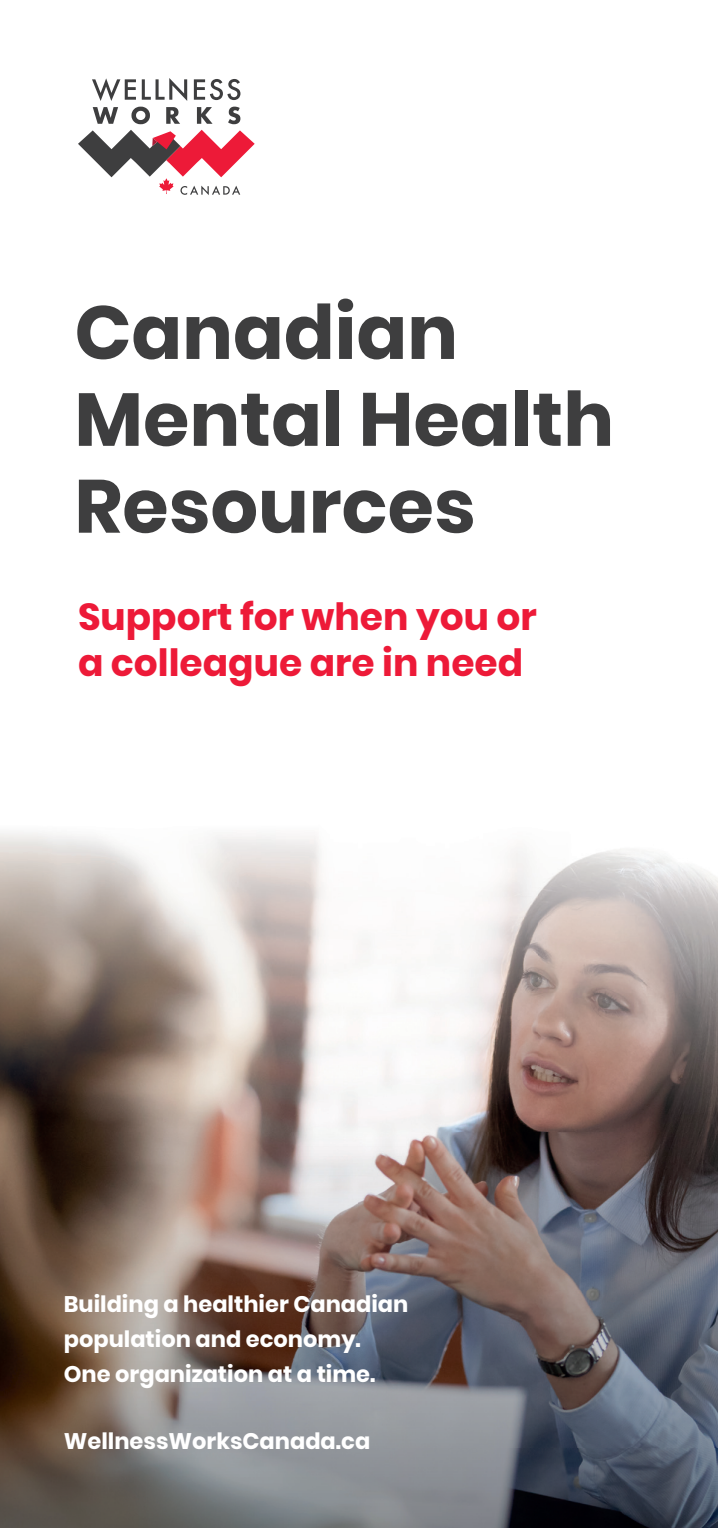
<style>
.page{position:relative;width:718px;height:1528px;background:#fff}
.page>*{position:absolute;margin:0;border:0;box-sizing:border-box;transform-origin:0 0}
.t1{font:700 75px/86.8px "Poppins";color:#3e3e3f}
.t2{font:700 37.5px/46px "Poppins";color:#ed1a38}
.t3{font:700 22.5px/35px "Poppins";color:#fff}
</style>
<div class="page">
<img style="left:0;top:832px;width:718px;height:161px">
<img style="left:0;top:993px;width:179px;height:139px">
<img style="left:179px;top:993px;width:539px;height:139px">
<svg style="left:92px;top:78px;width:44px;height:23px"></svg>
<svg style="left:142px;top:78px;width:45px;height:23px"></svg>
<svg style="left:194px;top:79px;width:46px;height:21px"></svg>
<svg style="left:93px;top:107px;width:25px;height:17px"></svg>
<svg style="left:131px;top:107px;width:19px;height:17px"></svg>
<svg style="left:166px;top:107px;width:14px;height:17px"></svg>
<svg style="left:197px;top:107px;width:15px;height:17px"></svg>
<svg style="left:228px;top:107px;width:12px;height:17px"></svg>
<svg style="left:78px;top:130px;width:177px;height:65px"></svg>
<img style="left:0;top:1132px;width:718px;height:396px">
<h1 class="t1" style="left:74px;top:290px;width:541px">Canadian<br>Mental Health<br>Resources</h1>
<h2 class="t2" style="left:78px;top:594px;width:460px">Support for when you or a colleague are in need</h2>
<p class="t3" style="left:64px;top:1286px;width:346px">Building a healthier Canadian population and economy.<br>One organization at a time.</p>
<p class="t3" style="left:64px;top:1423px;width:308px">WellnessWorksCanada.ca</p>
</div>
